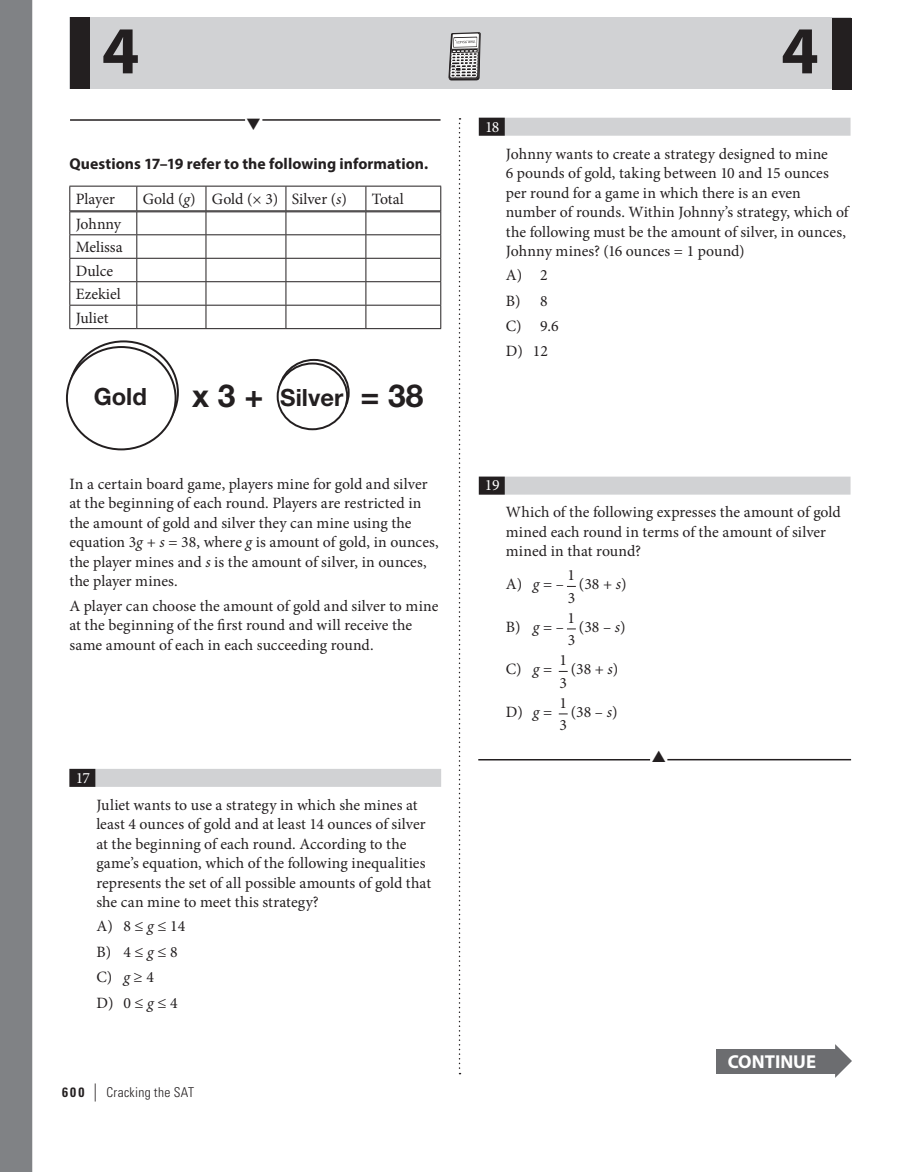
<style>
.page{position:relative;width:902px;height:1172px;background:#fff}
.page>*{position:absolute;margin:0;border:0;box-sizing:border-box;transform-origin:0 0}
.t1{font:700 67.5px "Myriad Pro";color:#231f20}
.t2{font:700 31.65px "Helvetica Neue LT Std";color:#231f20}
.t3{font:700 23.7px "Helvetica Neue LT Std";color:#231f20}
.t4{font:700 18.75px "Myriad";color:#fff}
.new_RSAT_stem{font:15.75px/19.5px "Minion Pro";color:#231f20}
.new_RSAT_answer{font:15.75px "Minion Pro";color:#231f20}
.questions_bold{font:700 15.75px "Myriad Pro";letter-spacing:.005em;color:#231f20}
.new_RSAT_Math{font:15.75px "Minion Pro";color:#fff}
.t5{font:300 condensed 13.5px "Univers LT Std";letter-spacing:.025em;color:#231f20}
.s1{font-style:italic}
.s2{font-weight:700}
.s3{font-weight:400;font-size:18px}
</style>
<div class="page">
<svg style="left:459px;top:118px;width:1px;height:956px"></svg>
<div style="left:716px;top:1049px;width:122px;height:24px;background:#6c6d70"></div>
<svg style="left:835px;top:1044px;width:17px;height:33px"></svg>
<div style="left:69px;top:17px;width:782px;height:72px;background:#d1d2d4"></div>
<div style="left:70px;top:17px;width:19px;height:72px;background:#231f20"></div>
<div style="left:832px;top:18px;width:19px;height:72px;background:#231f20"></div>
<svg style="left:448px;top:33px;width:32px;height:47px;background:#9f9d9e"></svg>
<div style="left:479px;top:118px;width:371px;height:18px;background:#d1d2d4"></div>
<div style="left:479px;top:118px;width:25px;height:18px;background:#231f20"></div>
<div style="left:479px;top:476px;width:371px;height:18px;background:#d1d2d4"></div>
<div style="left:479px;top:476px;width:25px;height:18px;background:#231f20"></div>
<hr style="left:478px;top:759px;width:172px;height:1px;background:#231f20">
<hr style="left:667px;top:759px;width:184px;height:1px;background:#231f20">
<div style="left:69px;top:769px;width:372px;height:18px;background:#d1d2d4"></div>
<div style="left:69px;top:769px;width:26px;height:18px;background:#231f20"></div>
<hr style="left:70px;top:119px;width:175px;height:2px;background:#231f20">
<hr style="left:262px;top:119px;width:178px;height:2px;background:#231f20">
<hr style="left:69px;top:234px;width:68px;height:1px;background:#231f20">
<hr style="left:137px;top:234px;width:69px;height:1px;background:#231f20">
<hr style="left:206px;top:234px;width:80px;height:1px;background:#231f20">
<hr style="left:286px;top:234px;width:80px;height:1px;background:#231f20">
<hr style="left:366px;top:234px;width:75px;height:1px;background:#231f20">
<hr style="left:69px;top:258px;width:68px;height:1px;background:#231f20">
<hr style="left:137px;top:258px;width:69px;height:1px;background:#231f20">
<hr style="left:206px;top:258px;width:80px;height:1px;background:#231f20">
<hr style="left:286px;top:258px;width:80px;height:1px;background:#231f20">
<hr style="left:366px;top:258px;width:75px;height:1px;background:#231f20">
<hr style="left:69px;top:281px;width:68px;height:1px;background:#231f20">
<hr style="left:137px;top:281px;width:69px;height:1px;background:#231f20">
<hr style="left:206px;top:281px;width:80px;height:1px;background:#231f20">
<hr style="left:286px;top:281px;width:80px;height:1px;background:#231f20">
<hr style="left:366px;top:281px;width:75px;height:1px;background:#231f20">
<hr style="left:69px;top:305px;width:68px;height:1px;background:#231f20">
<hr style="left:137px;top:305px;width:69px;height:1px;background:#231f20">
<hr style="left:206px;top:305px;width:80px;height:1px;background:#231f20">
<hr style="left:286px;top:305px;width:80px;height:1px;background:#231f20">
<hr style="left:366px;top:305px;width:75px;height:1px;background:#231f20">
<hr style="left:69px;top:328px;width:68px;height:1px;background:#231f20">
<hr style="left:137px;top:328px;width:69px;height:1px;background:#231f20">
<hr style="left:206px;top:328px;width:80px;height:1px;background:#231f20">
<hr style="left:286px;top:328px;width:80px;height:1px;background:#231f20">
<hr style="left:366px;top:328px;width:75px;height:1px;background:#231f20">
<hr style="left:69px;top:186px;width:68px;height:1px;background:#231f20">
<svg style="left:69px;top:186px;width:1px;height:142px"></svg>
<hr style="left:137px;top:186px;width:69px;height:1px;background:#231f20">
<svg style="left:136px;top:186px;width:1px;height:142px"></svg>
<hr style="left:206px;top:186px;width:80px;height:1px;background:#231f20">
<svg style="left:205px;top:186px;width:1px;height:142px"></svg>
<hr style="left:286px;top:186px;width:80px;height:1px;background:#231f20">
<svg style="left:285px;top:186px;width:1px;height:142px"></svg>
<hr style="left:366px;top:186px;width:75px;height:1px;background:#231f20">
<svg style="left:365px;top:186px;width:1px;height:142px"></svg>
<svg style="left:440px;top:186px;width:1px;height:142px"></svg>
<hr style="left:70px;top:211px;width:67px;height:1px;background:#231f20">
<hr style="left:70px;top:212px;width:67px;height:1px;background:#231f20">
<hr style="left:137px;top:211px;width:69px;height:1px;background:#231f20">
<hr style="left:137px;top:212px;width:69px;height:1px;background:#231f20">
<hr style="left:206px;top:211px;width:80px;height:1px;background:#231f20">
<hr style="left:206px;top:212px;width:80px;height:1px;background:#231f20">
<hr style="left:286px;top:211px;width:80px;height:1px;background:#231f20">
<hr style="left:286px;top:212px;width:80px;height:1px;background:#231f20">
<hr style="left:366px;top:211px;width:74px;height:1px;background:#231f20">
<hr style="left:366px;top:212px;width:74px;height:1px;background:#231f20">
<svg style="left:69px;top:341px;width:109px;height:103px"></svg>
<div style="left:67px;top:347px;width:109px;height:102px;background:#fff;border-radius:50%"></div>
<div style="left:66px;top:346px;width:111px;height:104px;border:2px solid #231f20;border-radius:50%"></div>
<svg style="left:279px;top:360px;width:69px;height:65px"></svg>
<div style="left:278px;top:363px;width:69px;height:66px;background:#fff;border-radius:50%"></div>
<div style="left:277px;top:362px;width:71px;height:68px;border:2px solid #231f20;border-radius:50%"></div>
<div style="left:0;top:0;width:32px;height:1172px;background:#808285"></div>
<h1 class="t1" style="left:102px;top:7px;width:39px">4</h1>
<h1 class="t1" style="left:781px;top:7px;width:39px">4</h1>
<p class="questions_bold" style="left:69px;top:153px;width:360px">Questions 17–19 refer to the following information.</p>
<p class="new_RSAT_stem" style="left:76px;top:189px;width:41px">Player</p>
<p class="new_RSAT_stem" style="left:143px;top:189px;width:54px">Gold (<span class="s1">g</span>)</p>
<p class="new_RSAT_stem" style="left:212px;top:189px;width:68px">Gold (× 3)</p>
<p class="new_RSAT_stem" style="left:292px;top:189px;width:57px">Silver (<span class="s1">s</span>)</p>
<p class="new_RSAT_stem" style="left:372px;top:189px;width:33px">Total</p>
<p class="new_RSAT_stem" style="left:76px;top:214px;width:47px">Johnny</p>
<p class="new_RSAT_stem" style="left:76px;top:237px;width:48px">Melissa</p>
<p class="new_RSAT_stem" style="left:76px;top:261px;width:39px">Dulce</p>
<p class="new_RSAT_stem" style="left:76px;top:284px;width:46px">Ezekiel</p>
<p class="new_RSAT_stem" style="left:76px;top:308px;width:34px">Juliet</p>
<p class="t3" style="left:94px;top:382px;width:55px">Gold</p>
<p class="t2" style="left:192px;top:376px;width:73px">x 3 +</p>
<p class="t2" style="left:360px;top:376px;width:65px">= 38</p>
<p class="t3" style="left:280px;top:383px;width:64px">Silver</p>
<p class="new_RSAT_stem" style="left:69px;top:474px;width:371px">In a certain board game, players mine for gold and silver at the beginning of each round. Players are restricted in the amount of gold and silver they can mine using the equation 3<span class="s1">g + s =</span> 38, where <span class="s1">g</span> is amount of gold, in ounces, the player mines and <span class="s1">s</span> is the amount of silver, in ounces, the player mines.</p>
<p class="new_RSAT_stem" style="left:69px;top:596px;width:370px">A player can choose the amount of gold and silver to mine at the beginning of the first round and will receive the same amount of each in each succeeding round.</p>
<p class="new_RSAT_Math" style="left:76px;top:767px;width:16px">17</p>
<p class="new_RSAT_stem" style="left:96px;top:795px;width:336px">Juliet wants to use a strategy in which she mines at least 4 ounces of gold and at least 14 ounces of silver at the beginning of each round. According to the game’s equation, which of the following inequalities represents the set of all possible amounts of gold that she can mine to meet this strategy?</p>
<p class="new_RSAT_answer" style="left:96px;top:915px;width:90px">A) 8 ≤ <span class="s1">g</span> ≤ 14</p>
<p class="new_RSAT_answer" style="left:96px;top:941px;width:83px">B) 4 ≤ <span class="s1">g</span> ≤ 8</p>
<p class="new_RSAT_answer" style="left:96px;top:966px;width:59px">C) <span class="s1">g</span> ≥ 4</p>
<p class="new_RSAT_answer" style="left:96px;top:992px;width:83px">D) 0 ≤ <span class="s1">g</span> ≤ 4</p>
<p class="t5" style="left:62px;top:1084px;width:134px"><span class="s2">600</span> <span class="s3">|</span> Cracking the SAT</p>
<p class="new_RSAT_Math" style="left:485px;top:116px;width:16px">18</p>
<p class="new_RSAT_stem" style="left:506px;top:144px;width:344px">Johnny wants to create a strategy designed to mine<br>6 pounds of gold, taking between 10 and 15 ounces per round for a game in which there is an even number of rounds. Within Johnny’s strategy, which of the following must be the amount of silver, in ounces, Johnny mines? (16 ounces = 1 pound)</p>
<p class="new_RSAT_answer" style="left:506px;top:265px;width:43px">A) 2</p>
<p class="new_RSAT_answer" style="left:506px;top:290px;width:43px">B) 8</p>
<p class="new_RSAT_answer" style="left:506px;top:315px;width:54px">C) 9.6</p>
<p class="new_RSAT_answer" style="left:506px;top:341px;width:44px">D) 12</p>
<p class="new_RSAT_Math" style="left:485px;top:475px;width:16px">19</p>
<p class="new_RSAT_stem" style="left:506px;top:503px;width:336px">Which of the following expresses the amount of gold mined each round in terms of the amount of silver mined in that round?</p>
<p class="new_RSAT_answer" style="left:506px;top:574px;width:60px">A) <span class="s1">g</span> = –</p>
<p class="new_RSAT_stem" style="left:567px;top:564px;width:9px;line-height:22.4px">1<br>3</p>
<p class="new_RSAT_answer" style="left:579px;top:574px;width:49px">(38 + <span class="s1">s</span>)</p>
<p class="new_RSAT_answer" style="left:506px;top:616px;width:60px">B) <span class="s1">g</span> = –</p>
<p class="new_RSAT_stem" style="left:567px;top:606px;width:9px;line-height:22.4px">1<br>3</p>
<p class="new_RSAT_answer" style="left:579px;top:616px;width:48px">(38 – <span class="s1">s</span>)</p>
<p class="new_RSAT_answer" style="left:506px;top:659px;width:48px">C) <span class="s1">g</span> =</p>
<p class="new_RSAT_stem" style="left:559px;top:649px;width:9px;line-height:22.4px">1<br>3</p>
<p class="new_RSAT_answer" style="left:570px;top:659px;width:49px">(38 + <span class="s1">s</span>)</p>
<p class="new_RSAT_answer" style="left:506px;top:701px;width:48px">D) <span class="s1">g</span> =</p>
<p class="new_RSAT_stem" style="left:559px;top:691px;width:9px;line-height:22.4px">1<br>3</p>
<p class="new_RSAT_answer" style="left:570px;top:701px;width:48px">(38 – <span class="s1">s</span>)</p>
<p class="t4" style="left:727px;top:1051px;width:90px">CONTINUE</p>
</div>
